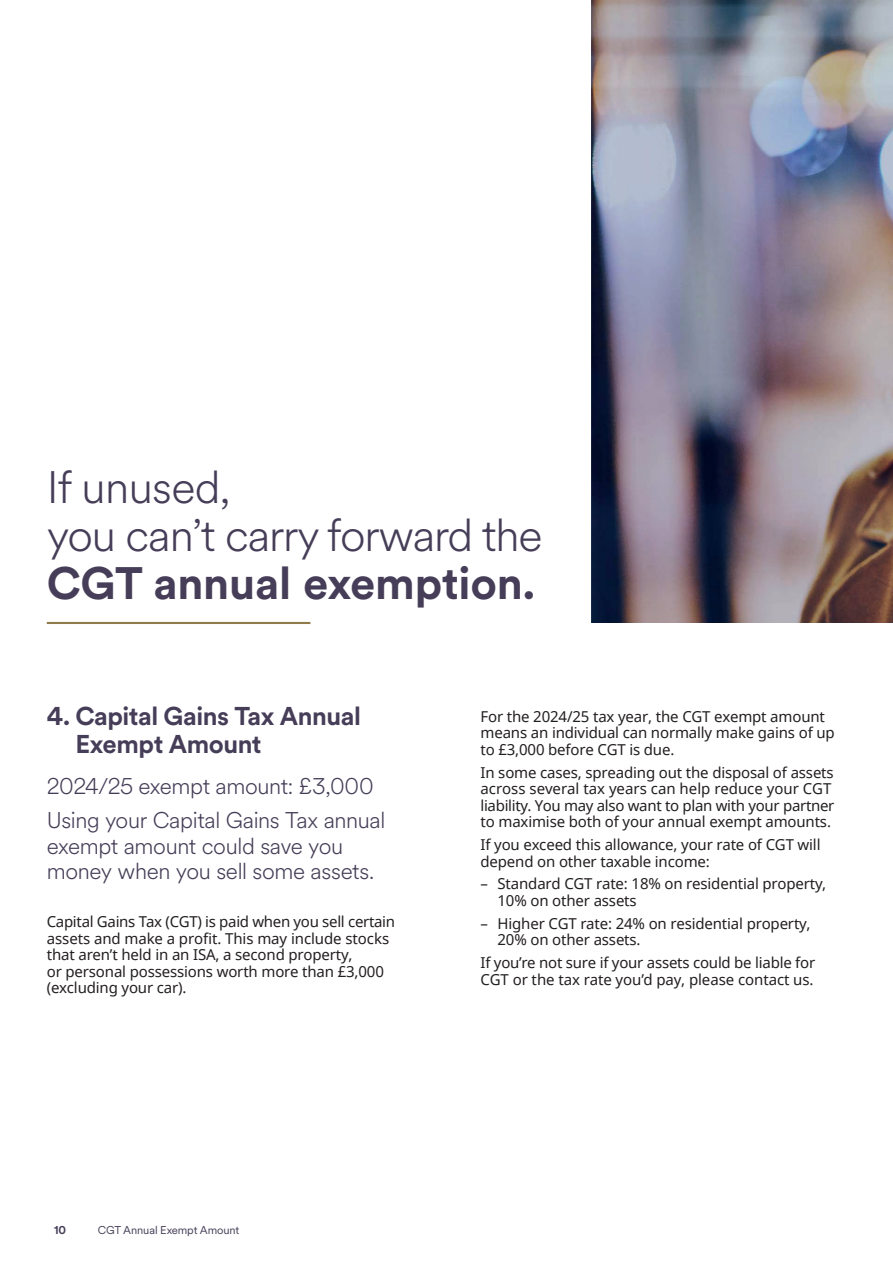
<style>
.page{position:relative;width:893px;height:1263px;background:#fff}
.page>*{position:absolute;margin:0;border:0;box-sizing:border-box;transform-origin:0 0}
._30_32_Benchmark_Intro{font:300 45px/48px "Schroders Circular";letter-spacing:-.025em;color:#463e58}
._17_19_Benchmark_title__all_caps{font:700 25.5px/28.5px "Schroders Circular";letter-spacing:-.02em;color:#463e58}
._17_19_Benchmark_Intro_prussian_blue{font:300 22.5px/25.5px "Schroders Circular";letter-spacing:-.02em;color:#463e58}
._9_5_11_Body_Text_Black{font:15px/16.5px "Noto Sans";letter-spacing:-.01em;color:#231f20}
._7_5_10_Folio_Text_Prussian_blue{font:11.25px "Schroders Circular";letter-spacing:-.01em;color:#463e58}
._7_5_10_Folio_Text_Prussian_blue-2{font:700 11.25px "Schroders Circular";color:#463e58}
.s1{font-weight:700}
</style>
<div class="page">
<img style="left:591px;top:0;width:302px;height:623px">
<hr style="left:47px;top:622px;width:263px;height:2px;background:#907c4b">
<p class="_30_32_Benchmark_Intro" style="left:47px;top:462px;width:497px">If unused,<br>you can’t carry forward the<br><span class="s1">CGT annual exemption.</span></p>
<p class="_17_19_Benchmark_title__all_caps" style="left:75px;top:700px;width:287px;text-indent:-29px">4. Capital Gains Tax Annual<br>Exempt Amount</p>
<p class="_17_19_Benchmark_Intro_prussian_blue" style="left:47px;top:773px;width:328px">2024/25 exempt amount: £3,000</p>
<p class="_17_19_Benchmark_Intro_prussian_blue" style="left:47px;top:807px;width:340px">Using your Capital Gains Tax annual exempt amount could save you money when you sell some assets.</p>
<p class="_9_5_11_Body_Text_Black" style="left:47px;top:913px;width:350px">Capital Gains Tax (CGT) is paid when you sell certain assets and make a profit. This may include stocks that aren’t held in an ISA, a second property,<br>or personal possessions worth more than £3,000 (excluding your car).</p>
<p class="_9_5_11_Body_Text_Black" style="left:480px;top:708px;width:356px">For the 2024/25 tax year, the CGT exempt amount means an individual can normally make gains of up to £3,000 before CGT is due.</p>
<p class="_9_5_11_Body_Text_Black" style="left:480px;top:763px;width:355px">In some cases, spreading out the disposal of assets across several tax years can help reduce your CGT liability. You may also want to plan with your partner to maximise both of your annual exempt amounts.</p>
<p class="_9_5_11_Body_Text_Black" style="left:480px;top:836px;width:342px">If you exceed this allowance, your rate of CGT will depend on other taxable income:</p>
<p class="_9_5_11_Body_Text_Black" style="left:497px;top:875px;width:330px">Standard CGT rate: 18% on residential property,<br>10% on other assets</p>
<p class="_9_5_11_Body_Text_Black" style="left:497px;top:915px;width:314px">Higher CGT rate: 24% on residential property,<br>20% on other assets.</p>
<p class="_9_5_11_Body_Text_Black" style="left:480px;top:954px;width:336px">If you’re not sure if your assets could be liable for<br>CGT or the tax rate you’d pay, please contact us.</p>
<p class="_7_5_10_Folio_Text_Prussian_blue-2" style="left:54px;top:1222px;width:13px">10</p>
<p class="_7_5_10_Folio_Text_Prussian_blue" style="left:98px;top:1222px;width:143px">CGT Annual Exempt Amount</p>
</div>
